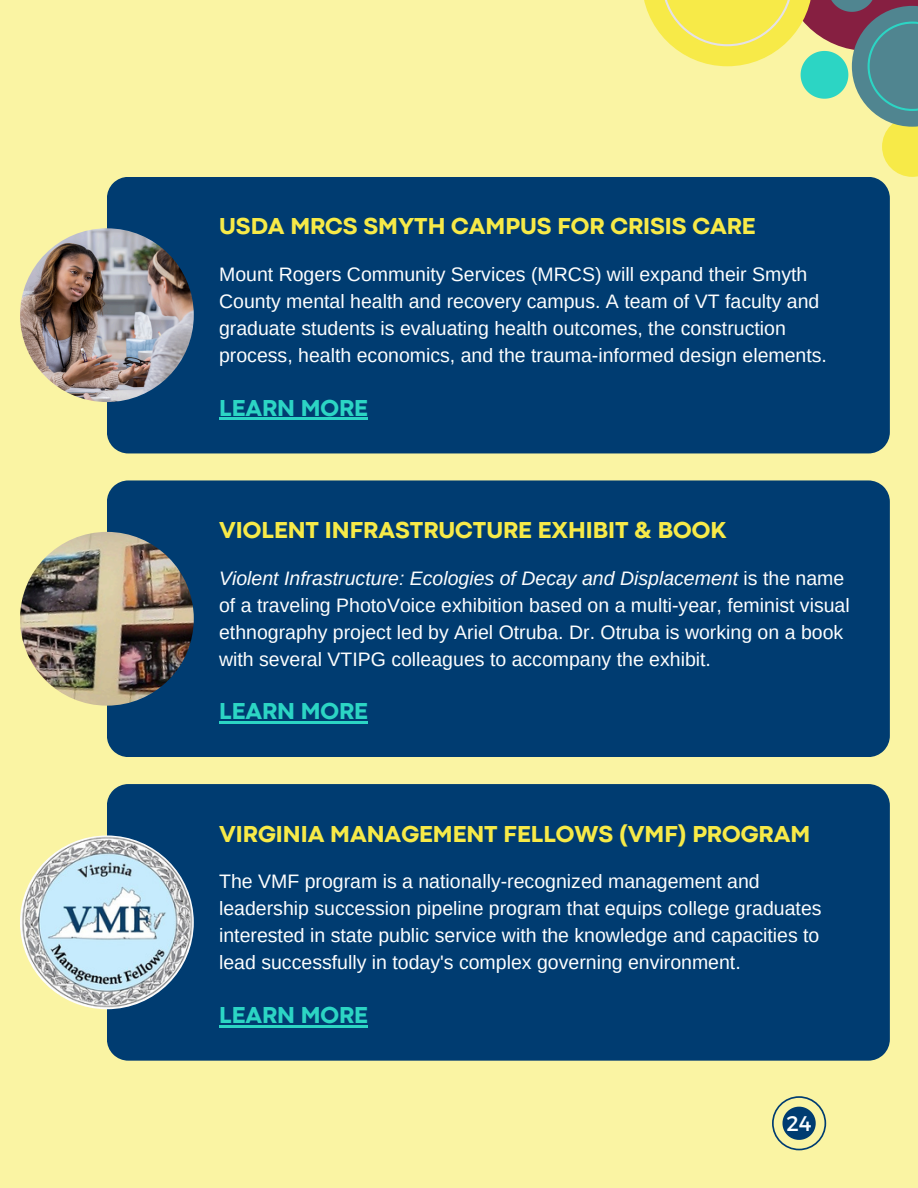
<style>
.page{position:relative;width:918px;height:1188px;background:#faf4a3}
.page>*{position:absolute;margin:0;border:0;box-sizing:border-box;transform-origin:0 0}
.t1{font:800 24px "Codec Pro";color:#f7ea48}
.t2{font:800 24px "Codec Pro";color:#2cd5c4}
.t3{font:21.15px "Montserrat";color:#fdfefe}
.t4{font:19.5px/27px "Arimo";color:#fdfefe}
.s1{font-style:italic}
</style>
<div class="page">
<div style="left:107px;top:177px;width:783px;height:276px;background:#003c71"></div>
<img style="left:20px;top:228px;width:174px;height:174px;border-radius:50%">
<svg style="left:772px;top:1096px;width:54px;height:54px"></svg>
<div style="left:107px;top:480px;width:783px;height:277px;background:#003c71"></div>
<img style="left:20px;top:532px;width:174px;height:174px;border-radius:50%">
<div style="left:107px;top:784px;width:783px;height:277px;background:#003c71"></div>
<img style="left:20px;top:835px;width:174px;height:174px;border-radius:50%">
<hr style="left:219px;top:418px;width:149px;height:2px;background:#2cd5c4">
<hr style="left:219px;top:721px;width:149px;height:3px;background:#2cd5c4">
<hr style="left:219px;top:1025px;width:149px;height:2px;background:#2cd5c4">
<svg style="left:644px;top:0;width:274px;height:176px"></svg>
<p class="t1" style="left:219px;top:218px;width:538px">USDA MRCS SMYTH CAMPUS FOR CRISIS CARE</p>
<p class="t4" style="left:219px;top:261px;width:609px">Mount Rogers Community Services (MRCS) will expand their Smyth County mental health and recovery campus. A team of VT faculty and graduate students is evaluating health outcomes, the construction process, health economics, and the trauma-informed design elements.</p>
<h1 class="t2" style="left:219px;top:399px;width:150px">LEARN MORE</h1>
<h1 class="t1" style="left:219px;top:522px;width:509px">VIOLENT INFRASTRUCTURE EXHIBIT &amp; BOOK</h1>
<p class="t4" style="left:219px;top:565px;width:632px"><span class="s1">Violent Infrastructure: Ecologies of Decay and Displacement</span> is the name of a traveling PhotoVoice exhibition based on a multi-year, feminist visual ethnography project led by Ariel Otruba. Dr. Otruba is working on a book with several VTIPG colleagues to accompany the exhibit.</p>
<h1 class="t2" style="left:219px;top:703px;width:150px">LEARN MORE</h1>
<p class="t1" style="left:219px;top:825px;width:593px">VIRGINIA MANAGEMENT FELLOWS (VMF) PROGRAM</p>
<h1 class="t4" style="left:219px;top:868px;width:604px">The VMF program is a nationally-recognized management and leadership succession pipeline program that equips college graduates interested in state public service with the knowledge and capacities to lead successfully in today's complex governing environment.</h1>
<p class="t2" style="left:219px;top:1006px;width:150px">LEARN MORE</p>
<p class="t3" style="left:787px;top:1109px;width:27px">24</p>
</div>
